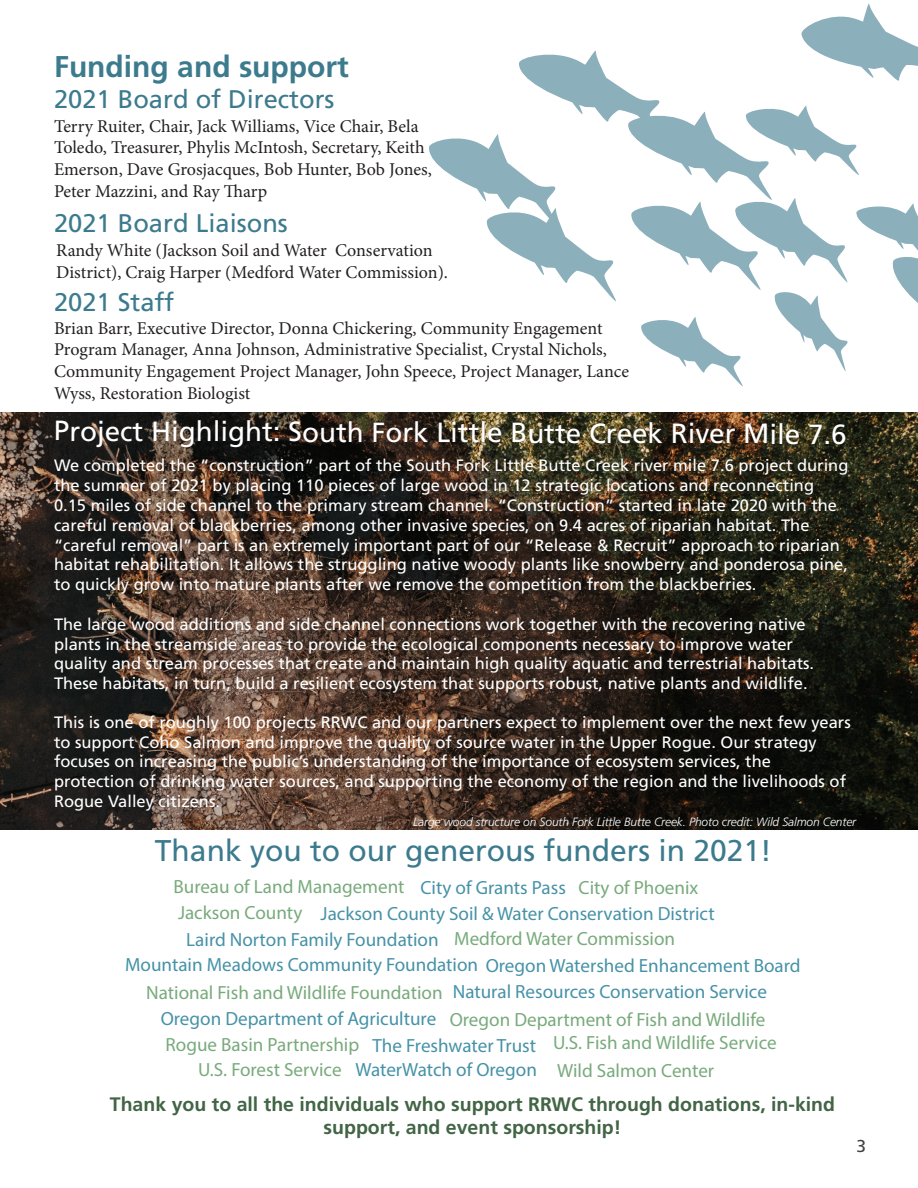
<style>
.page{position:relative;width:918px;height:1188px;background:#fff}
.page>*{position:absolute;margin:0;border:0;box-sizing:border-box;transform-origin:0 0}
.headline_1{font:30px "Frutiger LT Std";color:#3c7a8d}
.headline_1-2{font:700 30px "Frutiger LT Std";color:#3c7a8d}
.headline_1-3{font:27.75px "Frutiger LT Std";letter-spacing:-.005em;color:#fff}
.headline_1-4{font:25.5px "Frutiger LT Std";color:#3c7a8d}
.t1{font:700 19.5px/23.4px "Frutiger LT Std";color:#426545;text-align:center}
.t2{font:19.05px/26.8px "Myriad Pro";color:#4692a7}
.t3{font:19.05px/22.8px "Myriad Pro";color:#78aa7c}
.t4{font:18px/21.6px "Minion Pro";letter-spacing:-.005em;color:#231f20}
.header_2_turquoise{font:17.25px "Frutiger LT Std";color:#414042}
.t5{font:16.5px/19.8px "Frutiger LT Std";color:#fff}
.header_2_turquoise-2{font:italic 300 12px "Frutiger LT Std";letter-spacing:-.01em;color:#fff}
.s1{color:#78aa7c}
.s2{color:#4692a7}
</style>
<div class="page">
<img style="left:0;top:412px;width:918px;height:418px">
<svg style="left:429px;top:4px;width:489px;height:383px"></svg>
<p class="headline_1-2" style="left:54px;top:48px;width:296px">Funding and support</p>
<p class="headline_1-4" style="left:54px;top:84px;width:282px">2021 Board of Directors</p>
<p class="t4" style="left:54px;top:115px;width:379px">Terry Ruiter, Chair, Jack Williams, Vice Chair, Bela Toledo, Treasurer, Phylis McIntosh, Secretary, Keith Emerson, Dave Grosjacques, Bob Hunter, Bob Jones, Peter Mazzini, and Ray Tharp</p>
<p class="headline_1-4" style="left:54px;top:208px;width:235px">2021 Board Liaisons</p>
<p class="t4" style="left:56px;top:240px;width:393px">Randy White (Jackson Soil and Water Conservation<br>District), Craig Harper (Medford Water Commission).</p>
<p class="headline_1-4" style="left:54px;top:287px;width:122px">2021 Staff</p>
<p class="t4" style="left:54px;top:317px;width:550px">Brian Barr, Executive Director, Donna Chickering, Community Engagement</p>
<p class="t4" style="left:54px;top:339px;width:554px">Program Manager, Anna Johnson, Administrative Specialist, Crystal Nichols,</p>
<p class="t4" style="left:54px;top:361px;width:577px">Community Engagement Project Manager, John Speece, Project Manager, Lance<br>Wyss, Restoration Biologist</p>
<p class="headline_1-3" style="left:54px;top:416px;width:794px">Project Highlight: South Fork Little Butte Creek River Mile 7.6</p>
<p class="t5" style="left:54px;top:456px;width:796px">We completed the “construction” part of the South Fork Little Butte Creek river mile 7.6 project during the summer of 2021 by placing 110 pieces of large wood in 12 strategic locations and reconnecting 0.15 miles of side channel to the primary stream channel. “Construction” started in late 2020 with the careful removal of blackberries, among other invasive species, on 9.4 acres of riparian habitat. The “careful removal” part is an extremely important part of our “Release &amp; Recruit” approach to riparian habitat rehabilitation. It allows the struggling native woody plants like snowberry and ponderosa pine, to quickly grow into mature plants after we remove the competition from the blackberries.</p>
<p class="t5" style="left:54px;top:614px;width:753px">The large wood additions and side channel connections work together with the recovering native plants in the streamside areas to provide the ecological components necessary to improve water</p>
<p class="t5" style="left:54px;top:654px;width:762px">quality and stream processes that create and maintain high quality aquatic and terrestrial habitats.<br>These habitats, in turn, build a resilient ecosystem that supports robust, native plants and wildlife.</p>
<p class="t5" style="left:54px;top:712px;width:798px">This is one of roughly 100 projects RRWC and our partners expect to implement over the next few years to support Coho Salmon and improve the quality of source water in the Upper Rogue. Our strategy</p>
<p class="t5" style="left:54px;top:752px;width:718px">focuses on increasing the public’s understanding of the importance of ecosystem services, the</p>
<p class="t5" style="left:54px;top:772px;width:794px">protection of drinking water sources, and supporting the economy of the region and the livelihoods of<br>Rogue Valley citizens.</p>
<p class="headline_1" style="left:155px;top:833px;width:618px">Thank you to our generous funders in 2021!</p>
<p class="header_2_turquoise-2" style="left:413px;top:815px;width:445px">Large wood structure on South Fork Little Butte Creek. Photo credit: Wild Salmon Center</p>
<p class="t2" style="left:173px;top:873px;width:543px"><span class="s1">Bureau of Land Management</span> City of Grants Pass<br><span class="s1">Jackson County</span> Jackson County Soil &amp; Water Conservation District</p>
<p class="t3" style="left:454px;top:927px;width:222px">Medford Water Commission</p>
<p class="t2" style="left:125px;top:951px;width:677px">Mountain Meadows Community Foundation Oregon Watershed Enhancement Board</p>
<p class="t2" style="left:146px;top:978px;width:622px"><span class="s1">National Fish and Wildlife Foundation</span> Natural Resources Conservation Service</p>
<p class="t2" style="left:161px;top:1005px;width:277px">Oregon Department of Agriculture</p>
<p class="t3" style="left:579px;top:876px;width:121px">City of Phoenix</p>
<p class="t2" style="left:186px;top:926px;width:254px">Laird Norton Family Foundation</p>
<p class="t3" style="left:166px;top:1008px;width:613px;text-indent:284px">Oregon Department of Fish and Wildlife<br>Rogue Basin Partnership <span class="s2">The Freshwater Trust</span> U.S. Fish and Wildlife Service</p>
<p class="t3" style="left:198px;top:1058px;width:145px">U.S. Forest Service</p>
<p class="t2" style="left:356px;top:1056px;width:183px">WaterWatch of Oregon</p>
<p class="t3" style="left:557px;top:1059px;width:158px">Wild Salmon Center</p>
<p class="t1" style="left:110px;top:1092px;width:727px">Thank you to all the individuals who support RRWC through donations, in-kind support, and event sponsorship!</p>
<p class="header_2_turquoise" style="left:856px;top:1136px;width:11px">3</p>
</div>
